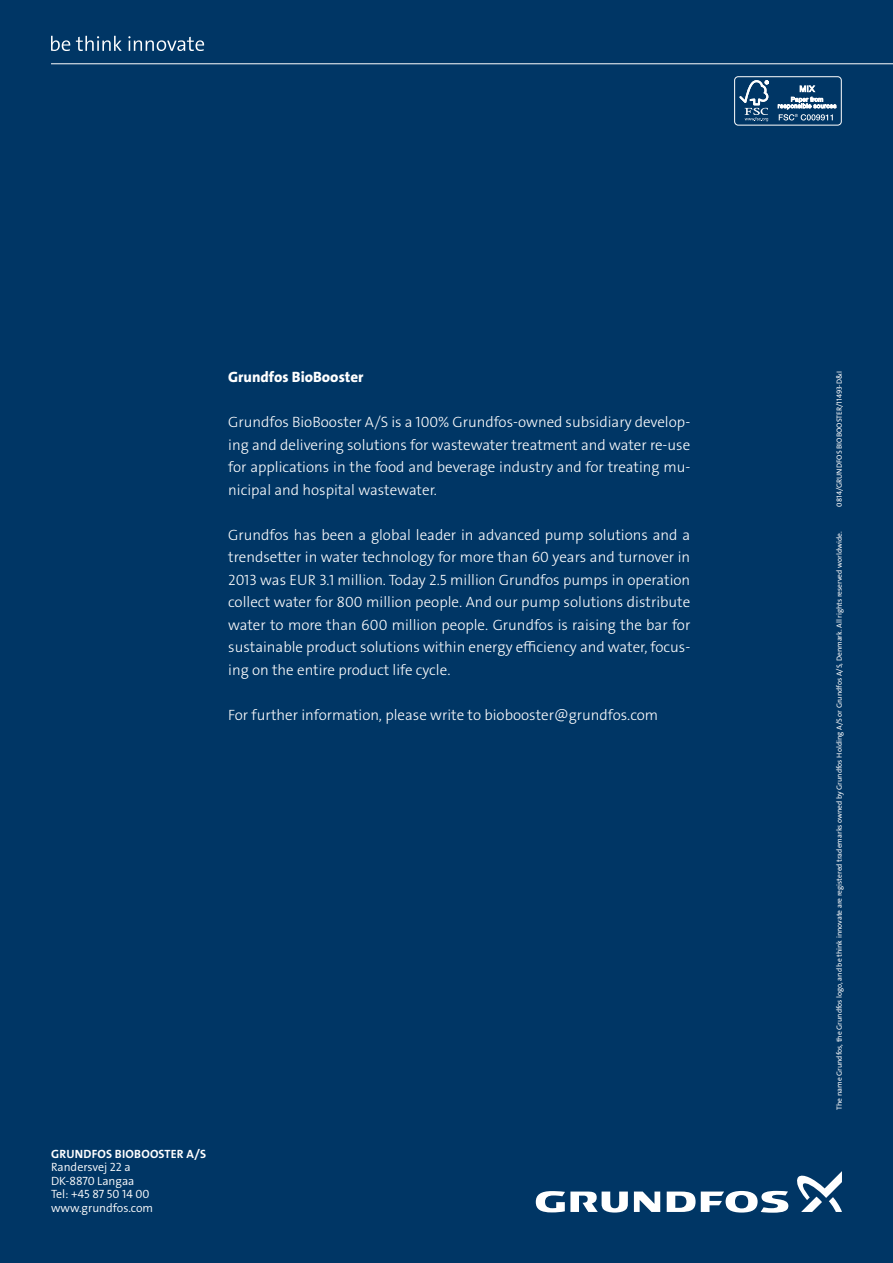
<style>
.page{position:relative;width:893px;height:1263px;background:#003665}
.page>*{position:absolute;margin:0;border:0;box-sizing:border-box;transform-origin:0 0}
.t1{font:15px/22.5px "Grundfos The Sans V2 OT 3 L";color:#fff;text-align:justify}
.t2{font:15px "Grundfos The Sans V2 OT 8 XB";color:#fff}
.t3{font:12px/13.5px "Grundfos The Sans V2 OT 4 SL";color:#fff}
.t4{font:12px "Grundfos The Sans V2 OT 7 B";letter-spacing:.015em;color:#fff}
.t5{font:7.5px "Grundfos The Sans V2 OT 5 R";color:#fff}
</style>
<div class="page">
<hr style="left:51px;top:63px;width:842px;height:1px;background:#fff">
<svg style="left:51px;top:36px;width:19px;height:15px"></svg>
<svg style="left:76px;top:36px;width:46px;height:15px"></svg>
<svg style="left:128px;top:36px;width:76px;height:15px"></svg>
<svg style="left:634px;top:1191px;width:26px;height:21px"></svg>
<svg style="left:536px;top:1191px;width:92px;height:21px"></svg>
<svg style="left:667px;top:1191px;width:121px;height:22px"></svg>
<svg style="left:797px;top:1171px;width:45px;height:41px"></svg>
<div style="left:734px;top:76px;width:108px;height:49px;border:1px solid #fff;border-radius:4px"></div>
<svg style="left:739px;top:80px;width:30px;height:41px"></svg>
<svg style="left:778px;top:85px;width:58px;height:35px"></svg>
<p class="t2" style="left:228px;top:367px;width:137px">Grundfos BioBooster</p>
<p class="t1" style="left:228px;top:411px;width:464px">Grundfos BioBooster A/S is a 100% Grundfos-owned subsidiary develop&shy;ing and delivering solutions for wastewater treatment and water re-use for applications in the food and beverage industry and for treating mu&shy;nicipal and hospital wastewater.</p>
<p class="t1" style="left:228px;top:523px;width:464px">Grundfos has been a global leader in advanced pump solutions and a trendsetter in water technology for more than 60 years and turnover in 2013 was EUR 3.1 million. Today 2.5 million Grundfos pumps in operation collect water for 800 million people. And our pump solutions distribute water to more than 600 million people. Grundfos is raising the bar for sustainable product solutions within energy efficiency and water, focus&shy;ing on the entire product life cycle.</p>
<p class="t1" style="left:228px;top:703px;width:432px">For further information, please write to biobooster@grundfos.com</p>
<p class="t4" style="left:51px;top:1146px;width:156px">GRUNDFOS BIOBOOSTER A/S</p>
<p class="t3" style="left:51px;top:1161px;width:104px">Randersvej 22 a<br>DK-8870 Langaa<br>Tel: +45 87 50 14 00 www.grundfos.com</p>
<p class="t5" style="left:835px;top:506px;width:137px;rotate:-90deg">0814/GRUNDFOS BIOBOOSTER/11493-D&amp;I</p>
<p class="t5" style="left:835px;top:1110px;width:580px;rotate:-90deg">The name Grundfos, the Grundfos logo, and be think innovate are registered trademarks owned by Grundfos Holding A/S or Grundfos A/S, Denmark. All rights reserved worldwide.</p>
</div>
